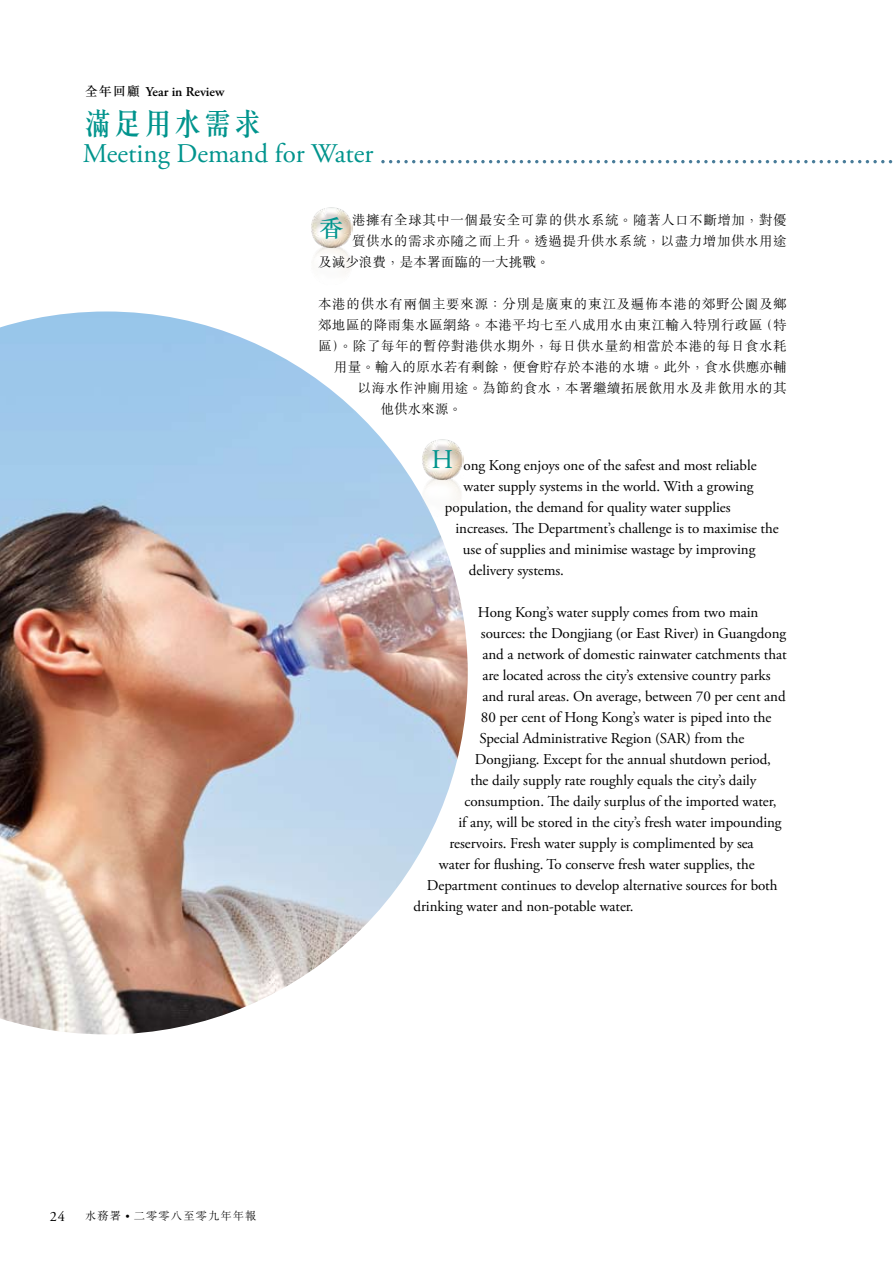
<style>
.page{position:relative;width:893px;height:1263px;background:#fff}
.page>*{position:absolute;margin:0;border:0;box-sizing:border-box;transform-origin:0 0}
.t1{font:500 30px "C Song 3 HK";color:#00948d}
.t2{font:27px "Adobe Garamond Pro";color:#00948d}
.t3{font:500 24px "M Sung HK";color:#00948d}
.t4{font:15px "Adobe Garamond Pro";letter-spacing:-.005em;color:#000}
.t5{font:14.25px "Adobe Garamond Pro";color:#000}
.t6{font:300 13.5px "M Sung HK";letter-spacing:.04em;color:#000}
.t7{font:300 13.5px "M Sung HK";letter-spacing:.02em;color:#000}
.t8{font:300 13.5px "M Sung HK";letter-spacing:.01em;color:#000}
.t9{font:600 13.5px "Adobe Garamond Pro";color:#000}
.t10{font:300 11.25px "M Sung HK";letter-spacing:.1em;color:#000}
.s1{font-family:"M Sung HK";font-weight:500;font-size:12.75px}
.s2{font-family:"Adobe Garamond Pro";font-weight:400}
</style>
<div class="page">
<img style="left:0;top:311px;width:468px;height:723px">
<svg style="left:381px;top:160px;width:511px;height:3px"></svg>
<img style="left:311px;top:207px;width:42px;height:42px">
<img style="left:421px;top:480px;width:42px;height:54px">
<img style="left:421px;top:438px;width:43px;height:42px">
<p class="t9" style="left:85px;top:84px;width:141px"><span class="s1">全年回顧</span> Year in Review</p>
<h1 class="t1" style="left:83px;top:109px;width:182px">滿足用水需求</h1>
<h2 class="t2" style="left:83px;top:137px;width:292px">Meeting Demand for Water</h2>
<p class="t6" style="left:352px;top:210px;width:436px">港擁有全球其中一個最安全可靠的供水系統。隨著人口不斷增加，對優</p>
<p class="t6" style="left:352px;top:231px;width:436px">質供水的需求亦隨之而上升。透過提升供水系統，以盡力增加供水用途</p>
<p class="t8" style="left:318px;top:252px;width:233px">及減少浪費，是本署面臨的一大挑戰。</p>
<p class="t6" style="left:318px;top:294px;width:470px">本港的供水有兩個主要來源：分別是廣東的東江及遍佈本港的郊野公園及鄉</p>
<p class="t6" style="left:318px;top:315px;width:470px">郊地區的降雨集水區網絡。本港平均七至八成用水由東江輸入特別行政區（特</p>
<p class="t6" style="left:318px;top:336px;width:470px">區）。除了每年的暫停對港供水期外，每日供水量約相當於本港的每日食水耗</p>
<p class="t7" style="left:334px;top:357px;width:454px">用量。輸入的原水若有剩餘，便會貯存於本港的水塘。此外，食水供應亦輔</p>
<p class="t6" style="left:358px;top:378px;width:430px">以海水作沖廁用途。為節約食水，本署繼續拓展飲用水及非飲用水的其</p>
<p class="t6" style="left:380px;top:399px;width:83px">他供水來源。</p>
<h3 class="t3" style="left:320px;top:212px;width:25px">香</h3>
<p class="t5" style="left:50px;top:1208px;width:16px">24</p>
<p class="t10" style="left:85px;top:1208px;width:173px">水務署 <span class="s2">•</span> 二零零八至零九年年報</p>
<h2 class="t2" style="left:432px;top:443px;width:23px">H</h2>
<p class="t4" style="left:464px;top:456px;width:295px">ong Kong enjoys one of the safest and most reliable</p>
<p class="t4" style="left:464px;top:477px;width:291px">water supply systems in the world. With a growing</p>
<p class="t4" style="left:445px;top:498px;width:287px">population, the demand for quality water supplies</p>
<p class="t4" style="left:455px;top:519px;width:325px">increases. The Department’s challenge is to maximise the</p>
<p class="t4" style="left:463px;top:540px;width:294px">use of supplies and minimise wastage by improving</p>
<p class="t4" style="left:469px;top:561px;width:97px">delivery systems.</p>
<p class="t4" style="left:478px;top:603px;width:282px">Hong Kong’s water supply comes from two main</p>
<p class="t4" style="left:481px;top:624px;width:307px">sources: the Dongjiang (or East River) in Guangdong</p>
<p class="t4" style="left:482px;top:645px;width:306px">and a network of domestic rainwater catchments that</p>
<p class="t4" style="left:482px;top:666px;width:290px">are located across the city’s extensive country parks</p>
<p class="t4" style="left:482px;top:687px;width:305px">and rural areas. On average, between 70 per cent and</p>
<p class="t4" style="left:481px;top:708px;width:292px">80 per cent of Hong Kong’s water is piped into the</p>
<p class="t4" style="left:479px;top:729px;width:266px">Special Administrative Region (SAR) from the</p>
<p class="t4" style="left:475px;top:750px;width:297px">Dongjiang. Except for the annual shutdown period,</p>
<p class="t4" style="left:470px;top:771px;width:287px">the daily supply rate roughly equals the city’s daily</p>
<p class="t4" style="left:464px;top:792px;width:314px">consumption. The daily surplus of the imported water,</p>
<p class="t4" style="left:458px;top:813px;width:325px">if any, will be stored in the city’s fresh water impounding</p>
<p class="t4" style="left:449px;top:834px;width:306px">reservoirs. Fresh water supply is complimented by sea</p>
<p class="t4" style="left:439px;top:855px;width:317px">water for flushing. To conserve fresh water supplies, the</p>
<p class="t4" style="left:427px;top:876px;width:352px">Department continues to develop alternative sources for both</p>
<p class="t4" style="left:413px;top:897px;width:222px">drinking water and non-potable water.</p>
</div>
